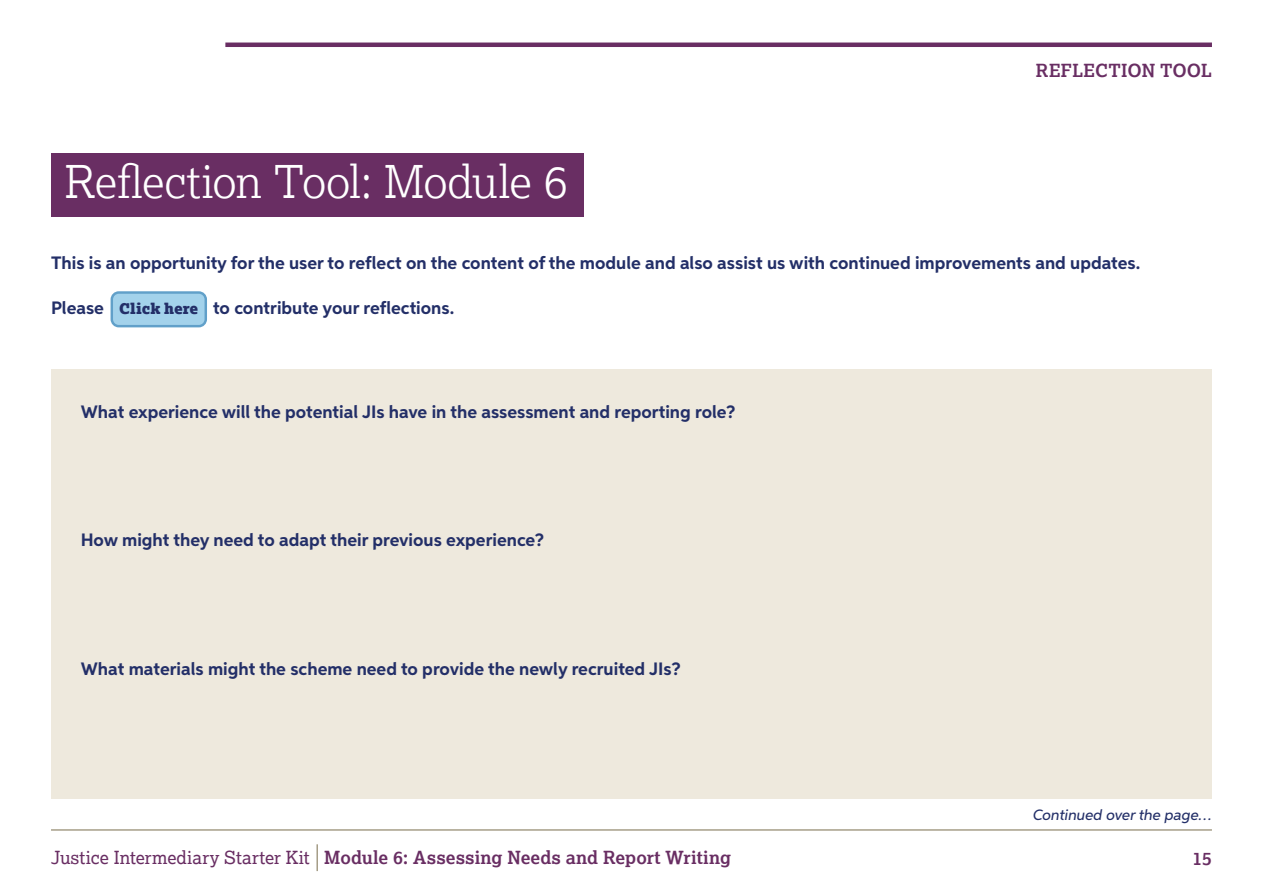
<style>
.page{position:relative;width:1263px;height:893px;background:#fff}
.page>*{position:absolute;margin:0;border:0;box-sizing:border-box;transform-origin:0 0}
.t1{font:300 45px "Lexia";letter-spacing:-.015em;color:#fff}
.t2{font:700 18px "Aspira";color:#232f68}
.t3{font:700 18px "Lexia";color:#692e63}
.t4{font:italic 500 15px "Aspira";color:#232f68}
.t5{font:900 14.7px "Lexia";color:#232f68}
.s1{font-weight:400}
</style>
<div class="page">
<hr style="left:51px;top:829px;width:1161px;height:2px;background:#a69e88">
<hr style="left:316px;top:844px;width:2px;height:27px;background:#a69e88">
<hr style="left:225px;top:43px;width:987px;height:4px;background:#692e63">
<div style="left:51px;top:153px;width:533px;height:64px;background:#692e63"></div>
<div style="left:51px;top:369px;width:1161px;height:430px;background:#eee9dd"></div>
<div style="left:112px;top:292px;width:94px;height:34px;background:#a3d2eb;border-radius:7px"></div>
<div style="left:111px;top:291px;width:96px;height:36px;border:2px solid #61a0c9;border-radius:7px"></div>
<h1 class="t1" style="left:65px;top:153px;width:505px">Reflection Tool: Module 6</h1>
<p class="t3" style="left:1036px;top:60px;width:178px">REFLECTION TOOL</p>
<p class="t2" style="left:51px;top:252px;width:1091px">This is an opportunity for the user to reflect on the content of the module and also assist us with continued improvements and updates.</p>
<p class="t2" style="left:51px;top:297px;width:54px">Please</p>
<p class="t2" style="left:213px;top:297px;width:243px">to contribute your reflections.</p>
<p class="t5" style="left:119px;top:299px;width:81px">Click here</p>
<p class="t2" style="left:81px;top:400px;width:656px">What experience will the potential JIs have in the assessment and reporting role?</p>
<p class="t2" style="left:81px;top:529px;width:465px">How might they need to adapt their previous experience?</p>
<p class="t2" style="left:81px;top:658px;width:601px">What materials might the scheme need to provide the newly recruited JIs?</p>
<p class="t4" style="left:1033px;top:805px;width:180px">Continued over the page…</p>
<p class="t3" style="left:51px;top:846px;width:682px"><span class="s1">Justice Intermediary Starter Kit</span> Module 6: Assessing Needs and Report Writing</p>
<p class="t3" style="left:1192px;top:847px;width:21px">15</p>
</div>
